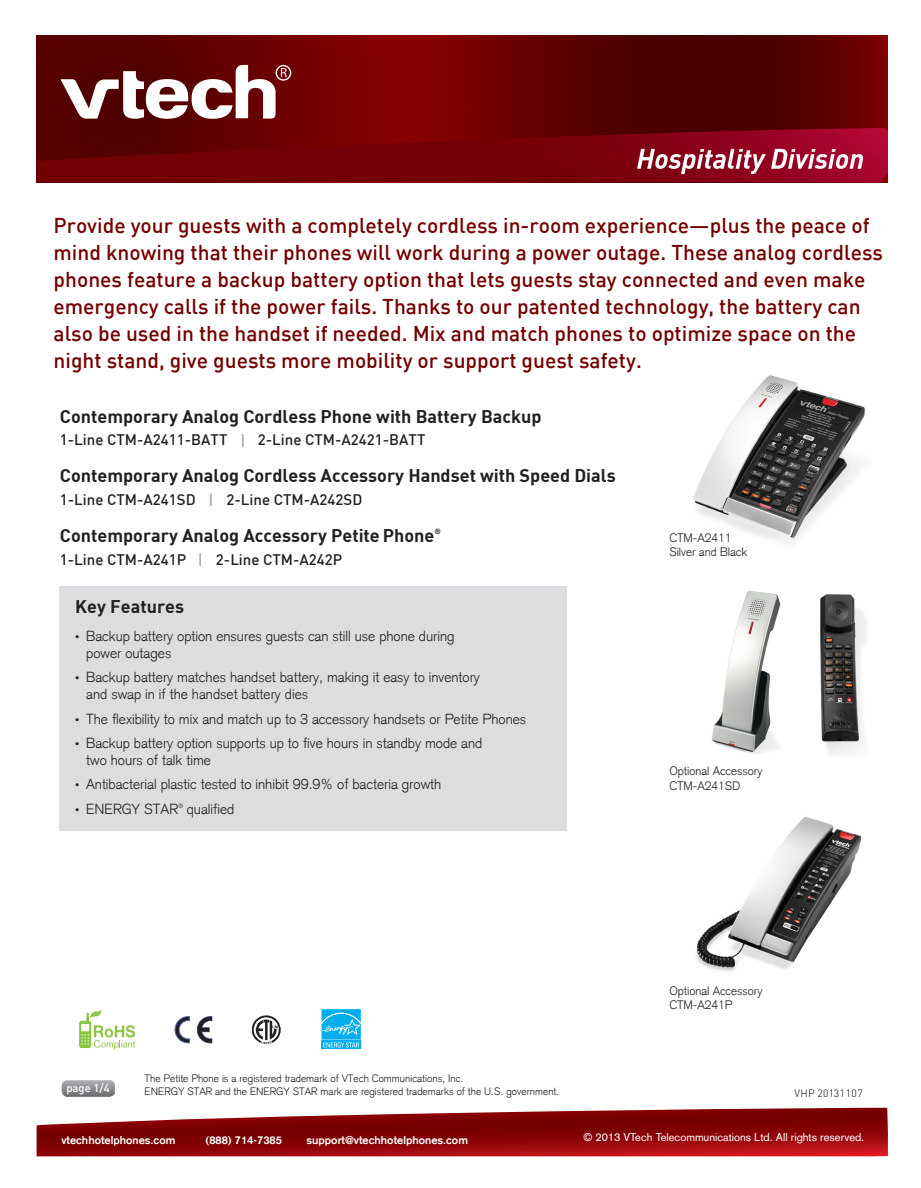
<style>
.page{position:relative;width:921px;height:1188px;background:#fff}
.page>*{position:absolute;margin:0;border:0;box-sizing:border-box;transform-origin:0 0}
.t1{font:500 21px/27px "DIN";color:#740000}
.t2{font:700 18px "DIN";color:#231f20}
.t3{font:500 15px "DIN";color:#231f20}
.t4{font:300 14.25px/17.1px "Basic Commercial LT";color:#231f20}
.t5{font:300 12px/14.4px "Basic Commercial LT";color:#231f20}
.t6{font:500 11.25px "DIN";color:#fff}
.t7{font:700 11.1px "Basic Commercial LT";color:#fff}
.t8{font:11.1px "Basic Commercial LT";color:#fff}
.t9{font:300 10.5px/13.2px "Basic Commercial LT";color:#231f20}
.t10{font:300 10.5px "DIN";letter-spacing:.04em;color:#000001}
.t11{font:700 7.5px "DIN";color:#231f20}
.t12{font:300 6px "Basic Commercial LT";color:#231f20}
.s1{color:#a1a3a6}
.s2{font-family:"Arial";font-weight:400;font-size:12px}
</style>
<div class="page">
<img style="left:37px;top:36px;width:850px;height:92px">
<svg style="left:37px;top:128px;width:850px;height:54px;background:#750009"></svg>
<svg style="left:60px;top:65px;width:231px;height:54px"></svg>
<svg style="left:637px;top:149px;width:225px;height:25px"></svg>
<svg style="left:37px;top:1108px;width:850px;height:48px;background:#992325"></svg>
<svg style="left:62px;top:1080px;width:53px;height:17px"></svg>
<img style="left:820px;top:594px;width:47px;height:161px">
<div style="left:60px;top:586px;width:507px;height:244px;background:#dcdddf"></div>
<svg style="left:79px;top:1010px;width:56px;height:40px"></svg>
<svg style="left:251px;top:1015px;width:30px;height:29px"></svg>
<svg style="left:197px;top:1017px;width:15px;height:26px"></svg>
<svg style="left:175px;top:1017px;width:14px;height:26px"></svg>
<svg style="left:321px;top:1009px;width:40px;height:40px;background:#2bbbf1"></svg>
<img style="left:693px;top:375px;width:172px;height:168px">
<img style="left:696px;top:817px;width:166px;height:155px">
<img style="left:711px;top:591px;width:70px;height:163px">
<p class="t1" style="left:54px;top:211px;width:830px">Provide your guests with a completely cordless in-room experience—plus the peace of mind knowing that their phones will work during a power outage. These analog cordless phones feature a backup battery option that lets guests stay connected and even make emergency calls if the power fails. Thanks to our patented technology, the battery can also be used in the handset if needed. Mix and match phones to optimize space on the night stand, give guests more mobility or support guest safety.</p>
<p class="t2" style="left:60px;top:405px;width:483px">Contemporary Analog Cordless Phone with Battery Backup</p>
<p class="t3" style="left:60px;top:430px;width:367px">1-Line CTM-A2411-BATT <span class="s1">|</span> 2-Line CTM-A2421-BATT</p>
<p class="t2" style="left:60px;top:464px;width:557px">Contemporary Analog Cordless Accessory Handset with Speed Dials</p>
<p class="t3" style="left:60px;top:490px;width:304px">1-Line CTM-A241SD <span class="s1">|</span> 2-Line CTM-A242SD</p>
<p class="t2" style="left:60px;top:523px;width:376px">Contemporary Analog Accessory Petite Phone</p>
<p class="t11" style="left:434px;top:527px;width:8px">®</p>
<p class="t3" style="left:60px;top:550px;width:284px">1-Line CTM-A241P <span class="s1">|</span> 2-Line CTM-A242P</p>
<p class="t2" style="left:75px;top:595px;width:110px">Key Features</p>
<p class="t4" style="left:86px;top:627px;width:370px;text-indent:-11px"><span class="s2">•</span> Backup battery option ensures guests can still use phone during power outages</p>
<p class="t4" style="left:86px;top:669px;width:395px;text-indent:-11px"><span class="s2">•</span> Backup battery matches handset battery, making it easy to inventory and swap in if the handset battery dies</p>
<p class="t4" style="left:86px;top:735px;width:397px;text-indent:-11px"><span class="s2">•</span> Backup battery option supports up to five hours in standby mode and two hours of talk time</p>
<p class="t4" style="left:75px;top:776px;width:367px"><span class="s2">•</span> Antibacterial plastic tested to inhibit 99.9% of bacteria growth</p>
<p class="t4" style="left:75px;top:800px;width:104px"><span class="s2">•</span> ENERGY STAR</p>
<p class="t12" style="left:178px;top:802px;width:6px">®</p>
<p class="t4" style="left:187px;top:800px;width:49px">qualified</p>
<p class="t4" style="left:75px;top:710px;width:452px"><span class="s2">•</span> The flexibility to mix and match up to 3 accessory handsets or Petite Phones</p>
<p class="t5" style="left:669px;top:531px;width:79px">CTM-A2411<br>Silver and Black</p>
<p class="t5" style="left:669px;top:764px;width:95px">Optional Accessory<br>CTM-A241SD</p>
<p class="t6" style="left:66px;top:1081px;width:45px">page 1/4</p>
<p class="t9" style="left:144px;top:1072px;width:416px">The Petite Phone is a registered trademark of VTech Communications, Inc.<br>ENERGY STAR and the ENERGY STAR mark are registered trademarks of the U.S. government.</p>
<p class="t5" style="left:669px;top:983px;width:95px">Optional Accessory<br>CTM-A241P</p>
<p class="t10" style="left:794px;top:1087px;width:70px">VHP 20131107</p>
<p class="t7" style="left:61px;top:1133px;width:115px">vtechhotelphones.com</p>
<p class="t8" style="left:583px;top:1131px;width:282px">© 2013 VTech Telecommunications Ltd. All rights reserved.</p>
<p class="t7" style="left:205px;top:1133px;width:78px">(888) 714-7385</p>
<p class="t7" style="left:306px;top:1133px;width:163px">support@vtechhotelphones.com</p>
</div>
